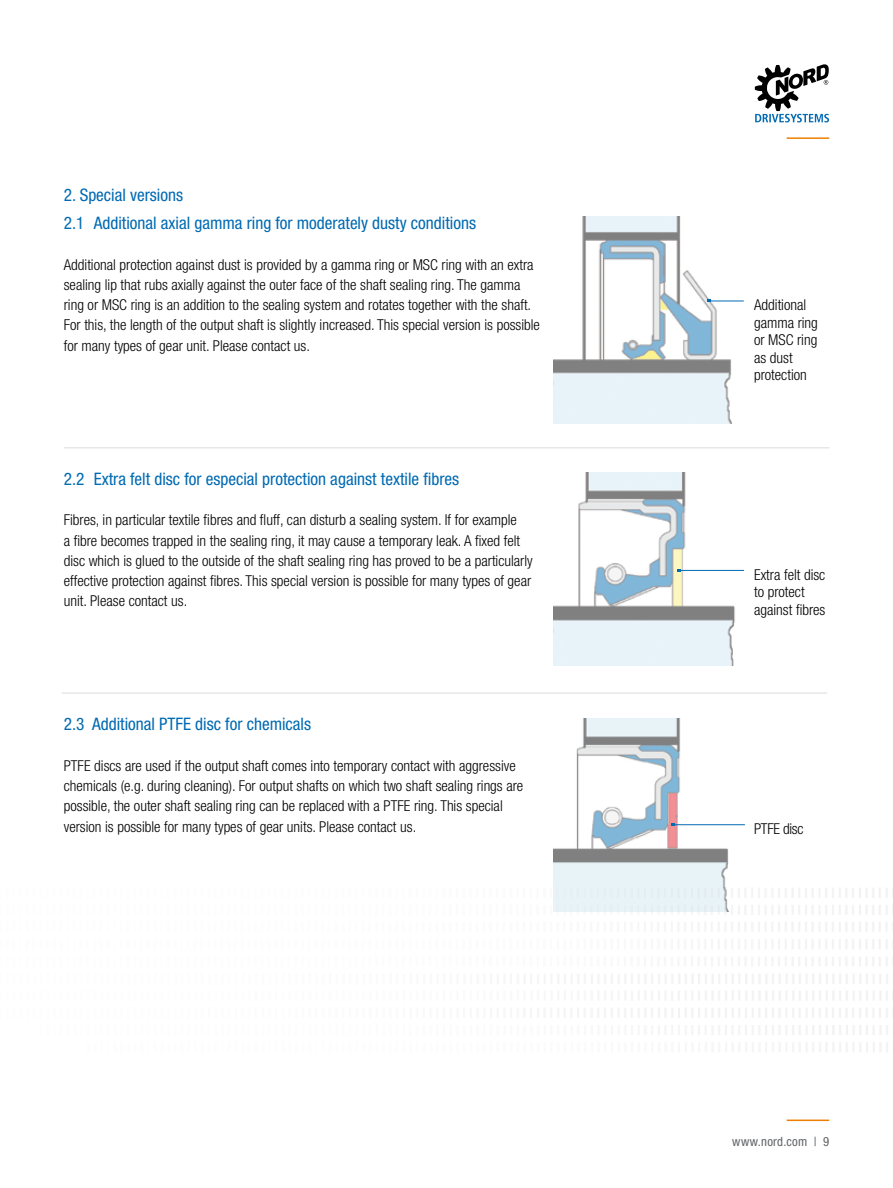
<style>
.page{position:relative;width:893px;height:1188px;background:#fff}
.page>*{position:absolute;margin:0;border:0;box-sizing:border-box;transform-origin:0 0}
.t1{font:condensed 17.25px "Helvetica Neue LT Std";color:#006ab3}
.t2{font:300 condensed 15px/20.2px "Helvetica Neue LT Std";color:#000}
.t3{font:300 condensed 15px "Helvetica Neue LT Std";letter-spacing:-.02em;color:#000}
.t4{font:condensed 12.75px "Helvetica Neue LT Std";letter-spacing:.02em;color:#606366}
</style>
<div class="page">
<hr style="left:787px;top:1120px;width:42px;height:1px;background:#ee7f00">
<hr style="left:787px;top:137px;width:42px;height:2px;background:#ee7f00">
<svg style="left:755px;top:64px;width:74px;height:58px"></svg>
<img style="left:554px;top:217px;width:190px;height:206px">
<hr style="left:709px;top:301px;width:35px;height:1px;background:#006ab3">
<hr style="left:64px;top:448px;width:765px;height:1px;background:#d9dadb">
<img style="left:554px;top:473px;width:190px;height:192px">
<hr style="left:679px;top:570px;width:65px;height:1px;background:#006ab3">
<img style="left:554px;top:718px;width:187px;height:166px">
<hr style="left:673px;top:824px;width:72px;height:1px;background:#006ab3">
<hr style="left:62px;top:693px;width:765px;height:1px;background:#d9dadb">
<img style="left:553px;top:884px;width:335px;height:168px">
<p class="t1" style="left:64px;top:185px;width:121px">2. Special versions</p>
<p class="t1" style="left:64px;top:213px;width:414px">2.1 Additional axial gamma ring for moderately dusty conditions</p>
<p class="t2" style="left:64px;top:254px;width:478px">Additional protection against dust is provided by a gamma ring or MSC ring with an extra sealing lip that rubs axially against the outer face of the shaft sealing ring. The gamma ring or MSC ring is an addition to the sealing system and rotates together with the shaft.<br>For this, the length of the output shaft is slightly increased. This special version is possible for many types of gear unit. Please contact us.</p>
<p class="t1" style="left:64px;top:469px;width:397px">2.2 Extra felt disc for especial protection against textile fibres</p>
<p class="t2" style="left:64px;top:510px;width:470px">Fibres, in particular textile fibres and fluff, can disturb a sealing system. If for example<br>a fibre becomes trapped in the sealing ring, it may cause a temporary leak. A fixed felt disc which is glued to the outside of the shaft sealing ring has proved to be a particularly effective protection against fibres. This special version is possible for many types of gear unit. Please contact us.</p>
<p class="t1" style="left:64px;top:714px;width:249px">2.3 Additional PTFE disc for chemicals</p>
<p class="t2" style="left:64px;top:755px;width:461px">PTFE discs are used if the output shaft comes into temporary contact with aggressive chemicals (e.g. during cleaning). For output shafts on which two shaft sealing rings are possible, the outer shaft sealing ring can be replaced with a PTFE ring. This special version is possible for many types of gear units. Please contact us.</p>
<p class="t2" style="left:754px;top:296px;width:65px;line-height:17.5px">Additional gamma ring or MSC ring as dust protection</p>
<p class="t2" style="left:754px;top:565px;width:73px;line-height:17.5px">Extra felt disc to protect against fibres</p>
<p class="t3" style="left:754px;top:820px;width:51px">PTFE disc</p>
<p class="t4" style="left:732px;top:1134px;width:98px">www.nord.com | 9</p>
</div>
